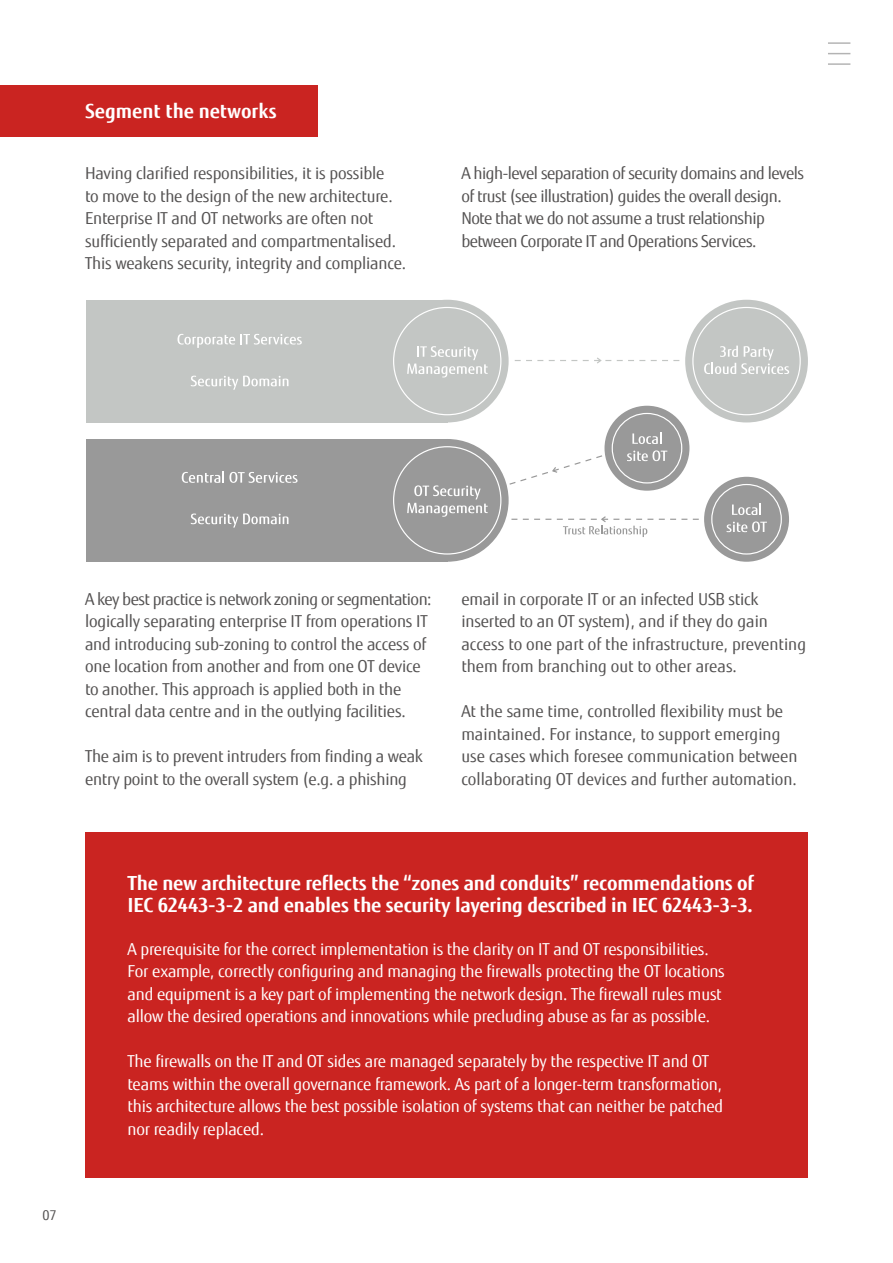
<style>
.page{position:relative;width:893px;height:1263px;background:#fff}
.page>*{position:absolute;margin:0;border:0;box-sizing:border-box;transform-origin:0 0}
.t1{font:700 19.5px/21.6px "Fujitsu Sans";letter-spacing:-.01em;color:#fff}
.t2{font:16.5px/22.5px "Fujitsu Sans";letter-spacing:-.01em;color:#545252}
.t3{font:16.5px/22.5px "Fujitsu Sans";letter-spacing:-.01em;color:#fff}
.t4{font:16.5px/22.5px "Fujitsu Sans";letter-spacing:-.03em;color:#545252}
.t5{font:13.5px "Fujitsu Sans";color:#545252}
</style>
<div class="page">
<div style="left:85px;top:832px;width:723px;height:345px;background:#ca2421"></div>
<div style="left:0;top:85px;width:317px;height:51px;background:#ca2421"></div>
<div style="left:685px;top:300px;width:123px;height:122px;background:#c3c6c4;border-radius:50%"></div>
<div style="left:86px;top:439px;width:361px;height:123px;background:#999"></div>
<div style="left:386px;top:439px;width:123px;height:123px;background:#999;border-radius:50%"></div>
<div style="left:86px;top:300px;width:308px;height:122px;background:#c3c6c4"></div>
<svg style="left:392px;top:306px;width:409px;height:249px"></svg>
<svg style="left:651px;top:360px;width:28px;height:1px"></svg>
<svg style="left:617px;top:360px;width:28px;height:1px"></svg>
<svg style="left:549px;top:360px;width:28px;height:1px"></svg>
<svg style="left:515px;top:360px;width:28px;height:1px"></svg>
<svg style="left:583px;top:357px;width:28px;height:7px"></svg>
<svg style="left:659px;top:519px;width:28px;height:1px"></svg>
<svg style="left:523px;top:519px;width:28px;height:1px"></svg>
<svg style="left:509px;top:452px;width:104px;height:33px"></svg>
<svg style="left:177px;top:334px;width:125px;height:14px"></svg>
<svg style="left:191px;top:376px;width:97px;height:14px"></svg>
<svg style="left:191px;top:513px;width:97px;height:15px"></svg>
<svg style="left:407px;top:346px;width:81px;height:31px;background:#cfd1cf"></svg>
<svg style="left:704px;top:346px;width:85px;height:28px"></svg>
<svg style="left:407px;top:485px;width:81px;height:32px"></svg>
<div style="left:704px;top:477px;width:85px;height:85px;background:#999;border-radius:50%"></div>
<div style="left:711px;top:484px;width:71px;height:71px;border:1px solid #fff;border-radius:50%"></div>
<svg style="left:732px;top:504px;width:29px;height:11px"></svg>
<svg style="left:727px;top:521px;width:40px;height:11px"></svg>
<div style="left:604px;top:406px;width:85px;height:85px;background:#999;border-radius:50%"></div>
<div style="left:612px;top:413px;width:70px;height:70px;border:1px solid #fff;border-radius:50%"></div>
<svg style="left:632px;top:433px;width:30px;height:11px"></svg>
<svg style="left:627px;top:450px;width:40px;height:11px"></svg>
<svg style="left:557px;top:516px;width:96px;height:21px"></svg>
<svg style="left:182px;top:471px;width:116px;height:12px"></svg>
<hr style="left:828px;top:42px;width:22px;height:2px;background:#000">
<hr style="left:828px;top:63px;width:22px;height:2px;background:#000">
<svg style="left:828px;top:53px;width:22px;height:1px"></svg>
<p class="t1" style="left:85px;top:101px;width:193px">Segment the networks</p>
<p class="t2" style="left:85px;top:162px;width:323px">Having clarified responsibilities, it is possible<br>to move to the design of the new architecture.<br>Enterprise IT and OT networks are often not sufficiently separated and compartmentalised.<br>This weakens security, integrity and compliance.</p>
<p class="t4" style="left:461px;top:162px;width:344px">A high-level separation of security domains and levels of trust (see illustration) guides the overall design.<br>Note that we do not assume a trust relationship between Corporate IT and Operations Services.</p>
<p class="t2" style="left:85px;top:588px;width:348px">A key best practice is network zoning or segmentation: logically separating enterprise IT from operations IT and introducing sub-zoning to control the access of one location from another and from one OT device to another. This approach is applied both in the central data centre and in the outlying facilities.</p>
<p class="t2" style="left:85px;top:745px;width:339px">The aim is to prevent intruders from finding a weak entry point to the overall system (e.g. a phishing</p>
<p class="t2" style="left:461px;top:588px;width:346px">email in corporate IT or an infected USB stick inserted to an OT system), and if they do gain access to one part of the infrastructure, preventing them from branching out to other areas.</p>
<p class="t2" style="left:461px;top:700px;width:338px">At the same time, controlled flexibility must be maintained. For instance, to support emerging use cases which foresee communication between collaborating OT devices and further automation.</p>
<p class="t5" style="left:43px;top:1207px;width:16px">07</p>
<p class="t1" style="left:128px;top:872px;width:628px">The new architecture reflects the “zones and conduits” recommendations of<br>IEC 62443-3-2 and enables the security layering described in IEC 62443-3-3.</p>
<p class="t3" style="left:128px;top:938px;width:599px">A prerequisite for the correct implementation is the clarity on IT and OT responsibilities.<br>For example, correctly configuring and managing the firewalls protecting the OT locations and equipment is a key part of implementing the network design. The firewall rules must allow the desired operations and innovations while precluding abuse as far as possible.</p>
<p class="t3" style="left:128px;top:1050px;width:597px">The firewalls on the IT and OT sides are managed separately by the respective IT and OT teams within the overall governance framework. As part of a longer-term transformation, this architecture allows the best possible isolation of systems that can neither be patched nor readily replaced.</p>
</div>
